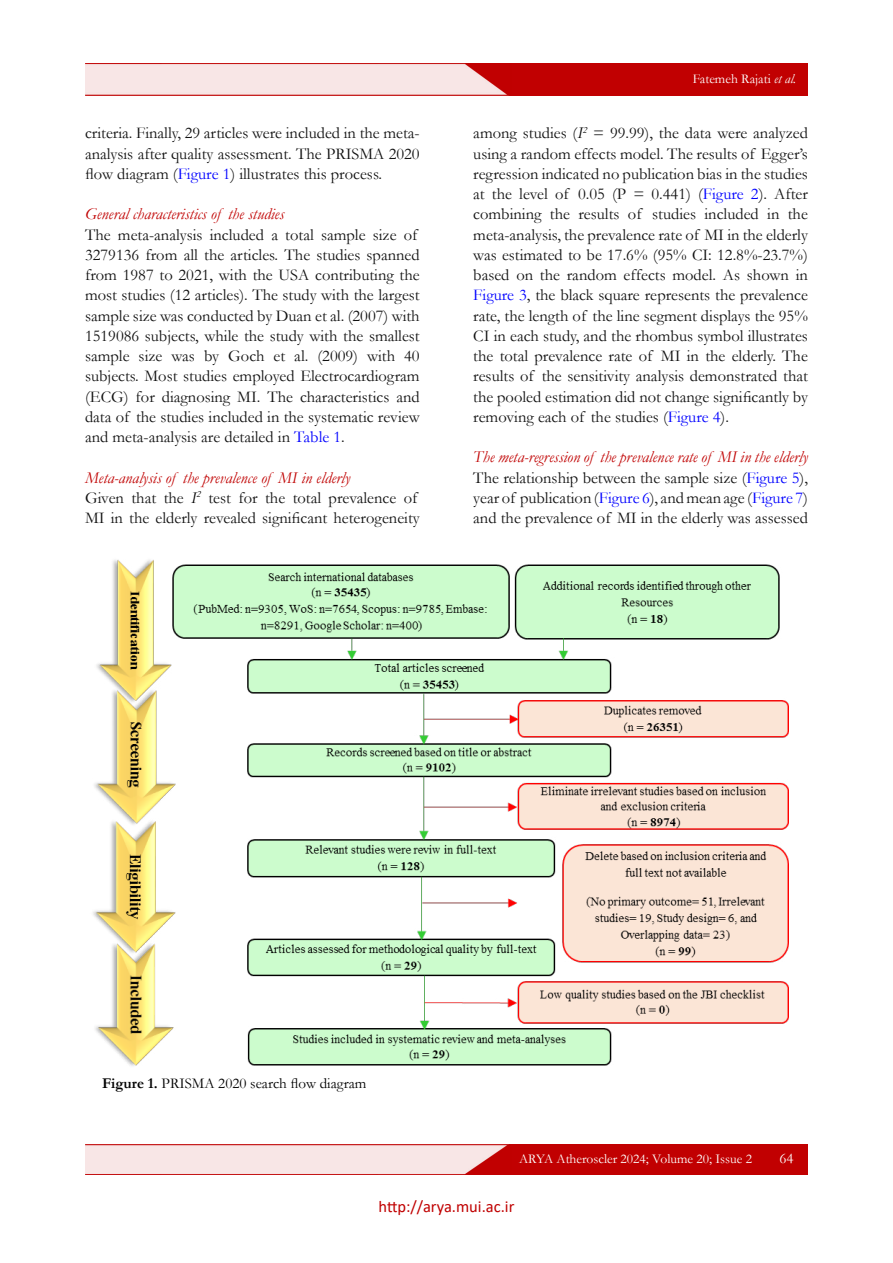
<style>
.page{position:relative;width:893px;height:1263px;background:#fff}
.page>*{position:absolute;margin:0;border:0;box-sizing:border-box;transform-origin:0 0}
.t1{font:16.5px/20.2px "Garamond";color:#111;text-align:justify}
.t2{font:italic 16.5px "Garamond";color:#c00000}
.t3{font:16.5px "Calibri";color:#c00000}
.t4{font:15px "Garamond";color:#000}
.t5{font:15px "Garamond";color:#fff}
.t6{font:13.5px "Garamond";color:#fff}
.s1{color:#00f}
.s2{font-style:italic;color:#c00000}
.s3{font-style:italic;color:#000}
.s4{font-style:italic}
.s5{font-weight:700}
</style>
<div class="page">
<img style="left:85px;top:1144px;width:723px;height:30px">
<img style="left:85px;top:64px;width:723px;height:31px">
<img style="left:93px;top:560px;width:696px;height:506px">
<p class="t1" style="left:85px;top:123px;width:336px">criteria. Finally, 29 articles were included in the meta&shy;analysis after quality assessment. The PRISMA 2020 flow diagram (<span class="s1">Figure 1</span>) illustrates this process.</p>
<p class="t2" style="left:85px;top:203px;width:201px">General characteristics of the studies</p>
<p class="t1" style="left:85px;top:224px;width:336px;text-align:left">The meta-analysis included a total sample size of 3279136 from all the articles. The studies spanned from 1987 to 2021, with the USA contributing the most studies (12 articles). The study with the largest sample size was conducted by Duan et al. (2007) with 1519086 subjects, while the study with the smallest sample size was by Goch et al. (2009) with 40 subjects. Most studies employed Electrocardiogram (ECG) for diagnosing MI. The characteristics and data of the studies included in the systematic review and meta-analysis are detailed in <span class="s1">Table 1</span>.</p>
<p class="t1" style="left:85px;top:467px;width:336px;text-align:left"><span class="s2">Meta-analysis of the prevalence of MI in elderly<br></span>Given that the <span class="s3">I</span><sup>2</sup> test for the total prevalence of<br>MI in the elderly revealed significant heterogeneity</p>
<p class="t6" style="left:693px;top:70px;width:105px">Fatemeh Rajati <span class="s4">et al.</span></p>
<p class="t1" style="left:473px;top:123px;width:336px">among studies (<span class="s3">I</span><sup>2</sup> = 99.99), the data were analyzed using a random effects model. The results of Egger’s regression indicated no publication bias in the studies at the level of 0.05 (P = 0.441) (<span class="s1">Figure 2</span>). After combining the results of studies included in the meta-analysis, the prevalence rate of MI in the elderly was estimated to be 17.6% (95% CI: 12.8%-23.7%) based on the random effects model. As shown in <span class="s1">Figure 3</span>, the black square represents the prevalence rate, the length of the line segment displays the 95% CI in each study, and the rhombus symbol illustrates the total prevalence rate of MI in the elderly. The results of the sensitivity analysis demonstrated that the pooled estimation did not change significantly by removing each of the studies (<span class="s1">Figure 4</span>).</p>
<p class="t1" style="left:473px;top:447px;width:336px"><span class="s2">The meta-regression of the prevalence rate of MI in the elderly </span>The relationship between the sample size (<span class="s1">Figure 5</span>), year of publication (<span class="s1">Figure 6</span>), and mean age (<span class="s1">Figure 7</span>) and the prevalence of MI in the elderly was assessed</p>
<p class="t4" style="left:102px;top:1073px;width:266px"><span class="s5">Figure 1.</span> PRISMA 2020 search flow diagram</p>
<p class="t6" style="left:519px;top:1150px;width:234px">ARYA Atheroscler 2024; Volume 20; Issue 2</p>
<p class="t5" style="left:779px;top:1148px;width:16px">64</p>
<p class="t3" style="left:379px;top:1195px;width:137px">http://arya.mui.ac.ir</p>
</div>
